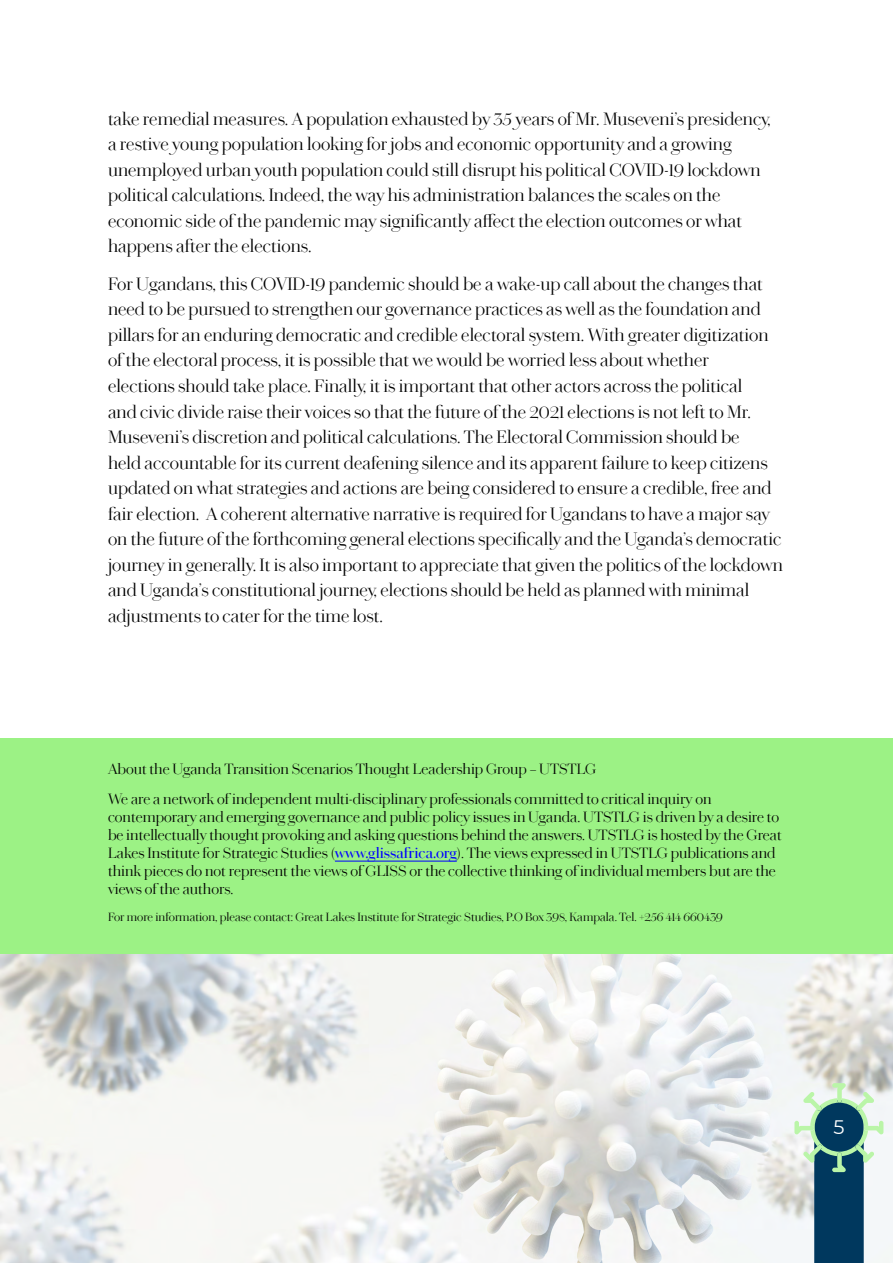
<style>
.page{position:relative;width:893px;height:1263px;background:#fff}
.page>*{position:absolute;margin:0;border:0;box-sizing:border-box;transform-origin:0 0}
.t1{font:19.5px "Montserrat";color:#fff}
.t2{font:300 18px/25.5px "Chiswick Headline Web";color:#000}
.t3{font:300 15px/18px "Chiswick Headline Web";color:#000}
.t4{font:300 12px "Chiswick Headline Web";color:#000}
.s1{font-weight:400;color:#00f}
</style>
<div class="page">
<img style="left:0;top:954px;width:893px;height:309px">
<div style="left:0;top:738px;width:893px;height:216px;background:#9cf285"></div>
<hr style="left:335px;top:861px;width:122px;height:1px;background:#00f">
<svg style="left:794px;top:1083px;width:89px;height:180px"></svg>
<p class="t2" style="left:108px;top:106px;width:664px">take remedial measures. A population exhausted by 35 years of Mr. Museveni’s presidency, a restive young population looking for jobs and economic opportunity and a growing unemployed urban youth population could still disrupt his political COVID-19 lockdown political calculations. Indeed, the way his administration balances the scales on the economic side of the pandemic may significantly affect the election outcomes or what happens after the elections.</p>
<p class="t2" style="left:108px;top:271px;width:676px">For Ugandans, this COVID-19 pandemic should be a wake-up call about the changes that need to be pursued to strengthen our governance practices as well as the foundation and pillars for an enduring democratic and credible electoral system. With greater digitization of the electoral process, it is possible that we would be worried less about whether<br>elections should take place. Finally, it is important that other actors across the political<br>and civic divide raise their voices so that the future of the 2021 elections is not left to Mr.<br>Museveni’s discretion and political calculations. The Electoral Commission should be<br>held accountable for its current deafening silence and its apparent failure to keep citizens updated on what strategies and actions are being considered to ensure a credible, free and fair election. A coherent alternative narrative is required for Ugandans to have a major say on the future of the forthcoming general elections specifically and the Uganda’s democratic journey in generally. It is also important to appreciate that given the politics of the lockdown and Uganda’s constitutional journey, elections should be held as planned with minimal adjustments to cater for the time lost.</p>
<p class="t3" style="left:108px;top:754px;width:605px;line-height:30px">About the Uganda Transition Scenarios Thought Leadership Group – UTSTLG<br>We are a network of independent multi-disciplinary professionals committed to critical inquiry on</p>
<p class="t3" style="left:108px;top:808px;width:675px">contemporary and emerging governance and public policy issues in Uganda. UTSTLG is driven by a desire to be intellectually thought provoking and asking questions behind the answers. UTSTLG is hosted by the Great Lakes Institute for Strategic Studies (<span class="s1">www.glissafrica.org</span>). The views expressed in UTSTLG publications and think pieces do not represent the views of GLISS or the collective thinking of individual members but are the views of the authors.</p>
<p class="t4" style="left:108px;top:908px;width:616px">For more information, please contact: Great Lakes Institute for Strategic Studies, P.O Box 398, Kampala. Tel. +256 414 660439</p>
<p class="t1" style="left:833px;top:1114px;width:13px">5</p>
</div>
